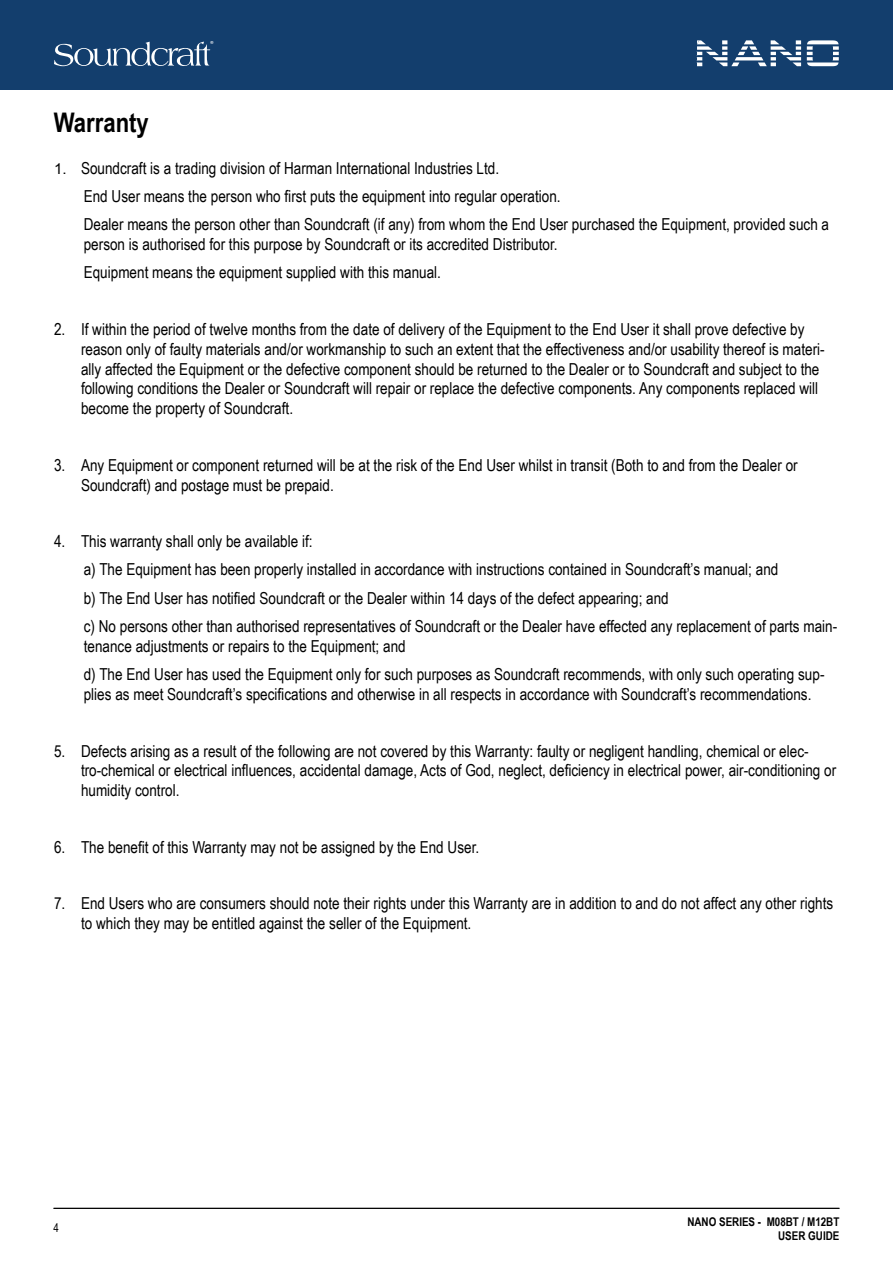
<style>
.page{position:relative;width:893px;height:1263px;background:#fff}
.page>*{position:absolute;margin:0;border:0;box-sizing:border-box;transform-origin:0 0}
.t1{font:700 27px "Arial Narrow";color:#000}
.t2{font:16.5px/19.8px "Arial Narrow";color:#000}
.t3{font:700 12px/14.4px "Arial Narrow";color:#000;text-align:right}
.t4{font:12px "Arial Narrow";color:#000}
.t5{font:8.85px "Myriad Pro";color:#fff}
.s1{font-family:"Arial";font-size:15px}
</style>
<div class="page">
<div style="left:0;top:0;width:893px;height:89px;background:#133e6d"></div>
<hr style="left:54px;top:1208px;width:785px;height:1px;background:#000">
<svg style="left:54px;top:42px;width:156px;height:24px"></svg>
<svg style="left:807px;top:40px;width:32px;height:26px"></svg>
<svg style="left:697px;top:40px;width:104px;height:26px"></svg>
<h1 class="t1" style="left:54px;top:102px;width:97px">Warranty</h1>
<p class="t5" style="left:210px;top:38px;width:5px">®</p>
<p class="t2" style="left:84px;top:153px;width:747px;line-height:28.3px;text-indent:-30px"><span class="s1">1.</span> Soundcraft is a trading division of Harman International Industries Ltd.<br>End User means the person who first puts the equipment into regular operation.<br>Dealer means the person other than Soundcraft (if any) from whom the End User purchased the Equipment, provided such a</p>
<p class="t2" style="left:84px;top:229px;width:475px;line-height:28.3px">person is authorised for this purpose by Soundcraft or its accredited Distributor.<br>Equipment means the equipment supplied with this manual.</p>
<p class="t2" style="left:81px;top:319px;width:745px;text-indent:-27px">2. If within the period of twelve months from the date of delivery of the Equipment to the End User it shall prove defective by reason only of faulty materials and/or workmanship to such an extent that the effectiveness and/or usability thereof is materi&shy;ally affected the Equipment or the defective component should be returned to the Dealer or to Soundcraft and subject to the following conditions the Dealer or Soundcraft will repair or replace the defective components. Any components replaced will become the property of Soundcraft.</p>
<p class="t2" style="left:81px;top:454px;width:718px;text-indent:-27px">3. Any Equipment or component returned will be at the risk of the End User whilst in transit (Both to and from the Dealer or<br>Soundcraft) and postage must be prepaid.</p>
<p class="t2" style="left:84px;top:527px;width:755px;line-height:28.3px;text-indent:-30px">4. This warranty shall only be available if:<br>a) The Equipment has been properly installed in accordance with instructions contained in Soundcraft’s manual; and<br>b) The End User has notified Soundcraft or the Dealer within 14 days of the defect appearing; and<br>c) No persons other than authorised representatives of Soundcraft or the Dealer have effected any replacement of parts main-</p>
<p class="t2" style="left:84px;top:631px;width:742px;line-height:28.3px">tenance adjustments or repairs to the Equipment; and<br>d) The End User has used the Equipment only for such purposes as Soundcraft recommends, with only such operating sup-</p>
<p class="t2" style="left:84px;top:684px;width:729px">plies as meet Soundcraft’s specifications and otherwise in all respects in accordance with Soundcraft’s recommendations.</p>
<p class="t2" style="left:81px;top:740px;width:757px;text-indent:-27px">5. Defects arising as a result of the following are not covered by this Warranty: faulty or negligent handling, chemical or elec&shy;tro-chemical or electrical influences, accidental damage, Acts of God, neglect, deficiency in electrical power, air-conditioning or humidity control.</p>
<p class="t2" style="left:54px;top:836px;width:427px">6. The benefit of this Warranty may not be assigned by the End User.</p>
<p class="t2" style="left:81px;top:893px;width:754px;text-indent:-27px">7. End Users who are consumers should note their rights under this Warranty are in addition to and do not affect any other rights to which they may be entitled against the seller of the Equipment.</p>
<p class="t4" style="left:54px;top:1219px;width:7px">4</p>
<p class="t3" style="left:687px;top:1214px;width:154px">NANO SERIES - M08BT / M12BT<br>USER GUIDE</p>
</div>
